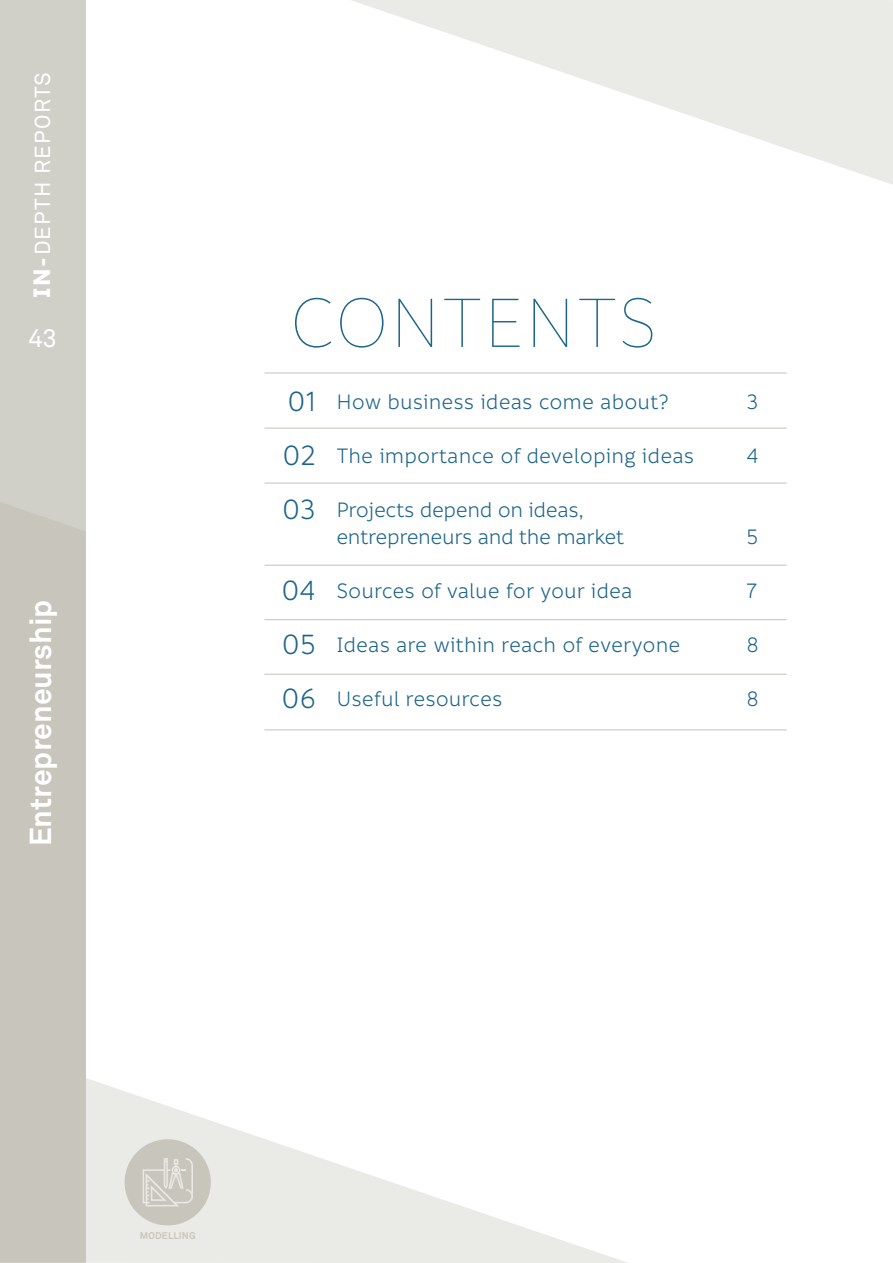
<style>
.page{position:relative;width:893px;height:1263px;background:#fff}
.page>*{position:absolute;margin:0;border:0;box-sizing:border-box;transform-origin:0 0}
.t1{font:100 75px "Informative";color:#1c6489}
.t2{font:700 30px "Akkurat Std";color:#fff}
.t3{font:30px/54px "Informative";color:#1c6489;text-align:justify}
.t4{font:25.5px "Akkurat Std";color:#fff}
.t5{font:22.5px "Informative";color:#1c6489}
.t6{font:22.5px/27px "Informative";letter-spacing:-.02em;color:#1c6489}
.t7{font:21.6px "Akkurat Std";letter-spacing:.06em;color:#fff}
.t8{font:700 9.6px "Akkurat Std";letter-spacing:.02em;color:#c8c6bc}
.s1{font-family:"Informative";font-weight:700;font-size:25.8px}
</style>
<div class="page">
<div style="left:0;top:0;width:86px;height:558px;background:#d1d0c8"></div>
<div style="left:0;top:502px;width:86px;height:761px;background:#c8c6bc"></div>
<svg style="left:351px;top:0;width:542px;height:185px;fill:#f1f1ee"></svg>
<svg style="left:86px;top:1078px;width:542px;height:185px"></svg>
<div style="left:125px;top:1140px;width:85px;height:85px;background:#c8c6bc;border-radius:50%"></div>
<div style="left:125px;top:1139px;width:86px;height:86px;border:2px solid #c8c6bc;border-radius:50%"></div>
<svg style="left:143px;top:1158px;width:50px;height:48px"></svg>
<hr style="left:264px;top:428px;width:522px;height:1px;background:#c4c2bd">
<hr style="left:264px;top:483px;width:522px;height:1px;background:#c4c2bd">
<hr style="left:264px;top:565px;width:522px;height:1px;background:#c4c2bd">
<hr style="left:264px;top:674px;width:522px;height:1px;background:#c4c2bd">
<hr style="left:264px;top:619px;width:522px;height:1px;background:#c4c2bd">
<hr style="left:264px;top:373px;width:522px;height:1px;background:#c4c2bd">
<hr style="left:264px;top:729px;width:522px;height:1px;background:#c4c2bd">
<p class="t7" style="left:30px;top:298px;width:227px;rotate:-90deg"><span class="s1">IN-</span>DEPTH REPORTS</p>
<p class="t4" style="left:29px;top:323px;width:30px">43</p>
<h2 class="t2" style="left:22px;top:846px;width:248px;rotate:-90deg">Entrepreneurship</h2>
<h1 class="t1" style="left:289px;top:285px;width:370px">CONTENTS</h1>
<h2 class="t3" style="left:282px;top:376px;width:35px">01<br>02<br>03</h2>
<h2 class="t3" style="left:281px;top:565px;width:36px">04<br>05<br>06</h2>
<p class="t5" style="left:336px;top:390px;width:334px">How business ideas come about?</p>
<p class="t5" style="left:336px;top:444px;width:359px">The importance of developing ideas</p>
<p class="t6" style="left:336px;top:497px;width:290px">Projects depend on ideas, entrepreneurs and the market</p>
<p class="t5" style="left:336px;top:579px;width:298px">Sources of value for your idea</p>
<p class="t5" style="left:336px;top:633px;width:346px">Ideas are within reach of everyone</p>
<p class="t5" style="left:336px;top:687px;width:168px">Useful resources</p>
<p class="t5" style="left:747px;top:390px;width:13px">3</p>
<p class="t5" style="left:747px;top:444px;width:14px">4</p>
<p class="t5" style="left:747px;top:525px;width:13px">5</p>
<p class="t5" style="left:747px;top:579px;width:12px">7</p>
<p class="t5" style="left:747px;top:633px;width:14px">8</p>
<p class="t5" style="left:747px;top:687px;width:14px">8</p>
<p class="t8" style="left:140px;top:1229px;width:57px">MODELLING</p>
</div>
